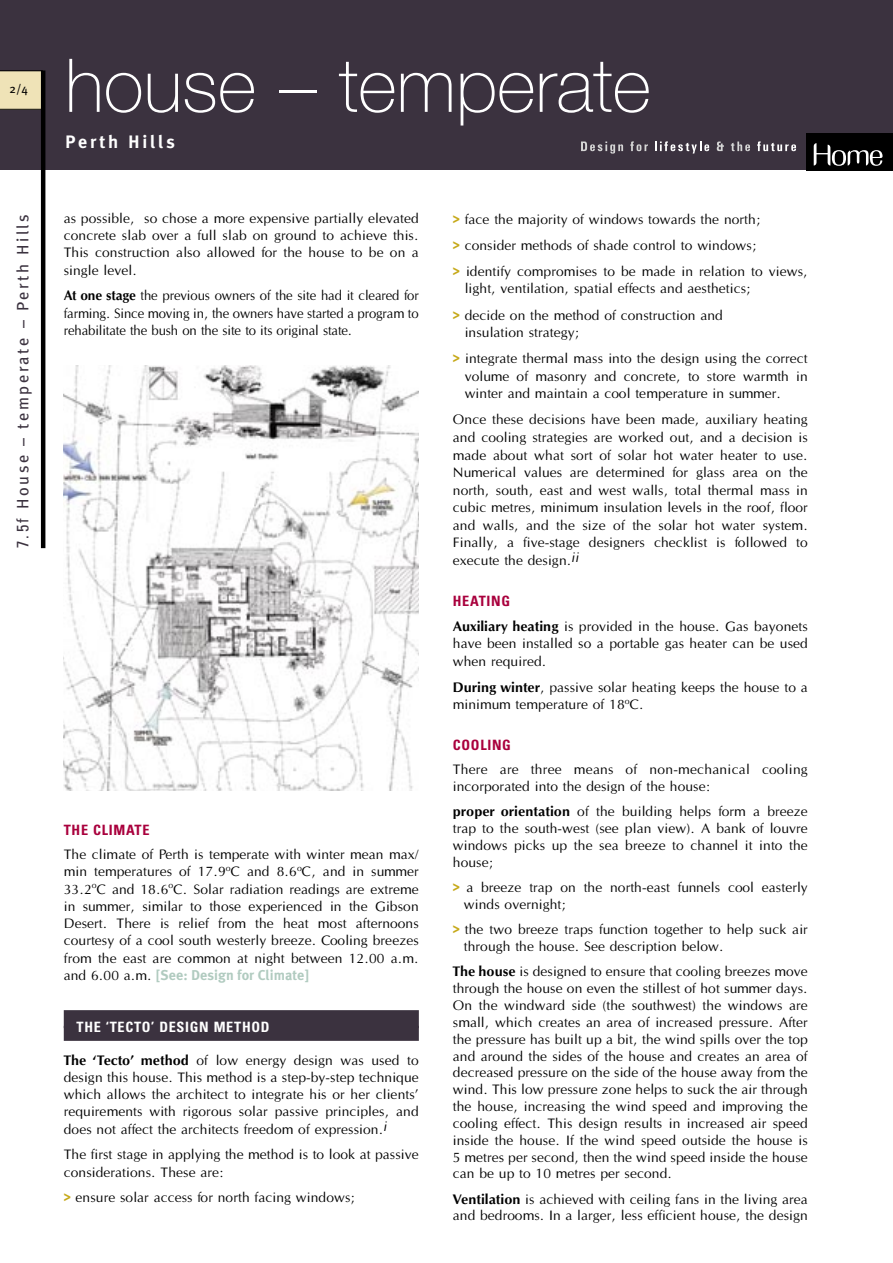
<style>
.page{position:relative;width:893px;height:1263px;background:#fff}
.page>*{position:absolute;margin:0;border:0;box-sizing:border-box;transform-origin:0 0}
.t1{font:100 74.25px "Helvetica Neue";color:#fff}
.t2{font:700 18px "Meta Plus";letter-spacing:.15em;color:#fff}
.t3{font:16.5px "Meta Plus";letter-spacing:.15em;color:#3b323f}
.para_2{font:14.25px/16.8px "Optane";color:#000;text-align:justify}
.para_2-2{font:14.25px/17.2px "Optane";color:#000;text-align:justify;scale:.95 1}
.head1{font:700 condensed 14.25px "Univers";letter-spacing:.05em;color:#fff}
.head2_2{font:700 condensed 14.25px "Univers";letter-spacing:.05em;color:#a9003d}
.para_2-3{font:700 condensed 14.25px "Univers";letter-spacing:.05em;color:#a9003d}
.t4{font:12px "Meta Plus";color:#000}
.s1{font-family:"Univers";font-stretch:condensed}
.s2{font-family:"Optus T";font-weight:500}
.s3{font-family:"Meta Plus";font-weight:700;color:#b1cbc0}
.s4{font-family:"Optus T";font-weight:500;color:#c6a919}
</style>
<div class="page">
<div style="left:0;top:0;width:893px;height:170px;background:#3b323f"></div>
<div style="left:806px;top:134px;width:87px;height:36px;background:#000"></div>
<svg style="left:581px;top:141px;width:42px;height:13px"></svg>
<svg style="left:630px;top:141px;width:18px;height:10px"></svg>
<svg style="left:655px;top:141px;width:54px;height:13px"></svg>
<svg style="left:717px;top:141px;width:7px;height:10px"></svg>
<svg style="left:731px;top:141px;width:19px;height:10px"></svg>
<svg style="left:757px;top:141px;width:39px;height:10px"></svg>
<svg style="left:814px;top:143px;width:69px;height:23px"></svg>
<svg style="left:0;top:70px;width:41px;height:40px;background:#e1d5ac"></svg>
<hr style="left:41px;top:70px;width:4px;height:478px;background:#000">
<div style="left:64px;top:1010px;width:355px;height:18px;background:#3b323f"></div>
<div style="left:64px;top:1026px;width:355px;height:15px;background:#3b323f"></div>
<img style="left:64px;top:366px;width:355px;height:424px">
<p class="t4" style="left:10px;top:82px;width:20px">2/4</p>
<p class="t3" style="left:13px;top:548px;width:336px;rotate:-90deg"><span class="s1">7.5f</span> House – temperate – Perth Hills</p>
<p class="t1" style="left:65px;top:43px;width:587px">house – temperate</p>
<p class="t2" style="left:65px;top:131px;width:111px">Perth Hills</p>
<p class="para_2" style="left:64px;top:210px;width:357px;line-height:17.2px">as possible, so chose a more expensive partially elevated concrete slab over a full slab on ground to achieve this.<br>This construction also allowed for the house to be on a single level.</p>
<p class="para_2-2" style="left:64px;top:288px;width:375px"><span class="s2">At one stage</span> the previous owners of the site had it cleared for farming. Since moving in, the owners have started a program to rehabilitate the bush on the site to its original state.</p>
<p class="para_2-3" style="left:64px;top:821px;width:87px">THE CLIMATE</p>
<p class="para_2" style="left:64px;top:846px;width:357px;line-height:17.2px">The climate of Perth is temperate with winter mean max/ min temperatures of 17.9<sup>o</sup>C and 8.6<sup>o</sup>C, and in summer 33.2<sup>o</sup>C and 18.6<sup>o</sup>C. Solar radiation readings are extreme in summer, similar to those experienced in the Gibson Desert. There is relief from the heat most afternoons courtesy of a cool south westerly breeze. Cooling breezes from the east are common at night between 12.00 a.m. and 6.00 a.m. <span class="s3">[See: Design for Climate]</span></p>
<p class="head1" style="left:77px;top:1018px;width:194px">THE ‘TECTO’ DESIGN METHOD</p>
<p class="para_2" style="left:64px;top:1052px;width:357px;line-height:17.2px"><span class="s2">The ‘Tecto’ method</span> of low energy design was used to design this house. This method is a step-by-step technique which allows the architect to integrate his or her clients’ requirements with rigorous solar passive principles, and does not affect the architects freedom of expression.<sup>i</sup></p>
<p class="para_2" style="left:64px;top:1147px;width:357px;line-height:17.2px">The first stage in applying the method is to look at passive considerations. These are:</p>
<p class="para_2" style="left:64px;top:1190px;width:293px"><span class="s4">&gt;</span> ensure solar access for north facing windows;</p>
<p class="para_2" style="left:453px;top:211px;width:309px"><span class="s4">&gt;</span> face the majority of windows towards the north;</p>
<p class="para_2" style="left:453px;top:237px;width:305px"><span class="s4">&gt;</span> consider methods of shade control to windows;</p>
<p class="para_2" style="left:465px;top:263px;width:345px;line-height:17.5px;text-indent:-12px"><span class="s4">&gt;</span> identify compromises to be made in relation to views, light, ventilation, spatial effects and aesthetics;</p>
<p class="para_2" style="left:465px;top:307px;width:260px;line-height:17.5px;text-indent:-12px"><span class="s4">&gt;</span> decide on the method of construction and insulation strategy;</p>
<p class="para_2" style="left:465px;top:350px;width:345px;line-height:17.5px;text-indent:-12px"><span class="s4">&gt;</span> integrate thermal mass into the design using the correct volume of masonry and concrete, to store warmth in winter and maintain a cool temperature in summer.</p>
<p class="para_2" style="left:453px;top:412px;width:357px;line-height:17.5px">Once these decisions have been made, auxiliary heating and cooling strategies are worked out, and a decision is made about what sort of solar hot water heater to use.<br>Numerical values are determined for glass area on the north, south, east and west walls, total thermal mass in cubic metres, minimum insulation levels in the roof, floor and walls, and the size of the solar hot water system.<br>Finally, a five-stage designers checklist is followed to execute the design.<sup>ii</sup></p>
<p class="head2_2" style="left:453px;top:592px;width:59px">HEATING</p>
<p class="para_2" style="left:453px;top:618px;width:357px;line-height:17.5px"><span class="s2">Auxiliary heating</span> is provided in the house. Gas bayonets have been installed so a portable gas heater can be used when required.</p>
<p class="para_2" style="left:453px;top:679px;width:357px;line-height:17.5px"><span class="s2">During winter</span>, passive solar heating keeps the house to a minimum temperature of 18<sup>o</sup>C.</p>
<p class="head2_2" style="left:453px;top:737px;width:60px">COOLING</p>
<p class="para_2" style="left:453px;top:762px;width:357px">There are three means of non-mechanical cooling incorporated into the design of the house:</p>
<p class="para_2" style="left:453px;top:804px;width:357px"><span class="s2">proper orientation</span> of the building helps form a breeze trap to the south-west (see plan view). A bank of louvre windows picks up the sea breeze to channel it into the house;</p>
<p class="para_2" style="left:464px;top:880px;width:346px;text-indent:-11px"><span class="s4">&gt;</span> a breeze trap on the north-east funnels cool easterly winds overnight;</p>
<p class="para_2" style="left:464px;top:922px;width:345px;text-indent:-11px"><span class="s4">&gt;</span> the two breeze traps function together to help suck air through the house. See description below.</p>
<p class="para_2" style="left:453px;top:964px;width:357px"><span class="s2">The house</span> is designed to ensure that cooling breezes move through the house on even the stillest of hot summer days.<br>On the windward side (the southwest) the windows are small, which creates an area of increased pressure. After the pressure has built up a bit, the wind spills over the top and around the sides of the house and creates an area of decreased pressure on the side of the house away from the wind. This low pressure zone helps to suck the air through the house, increasing the wind speed and improving the cooling effect. This design results in increased air speed inside the house. If the wind speed outside the house is 5 metres per second, then the wind speed inside the house can be up to 10 metres per second.</p>
<p class="para_2" style="left:453px;top:1191px;width:357px"><span class="s2">Ventilation</span> is achieved with ceiling fans in the living area and bedrooms. In a larger, less efficient house, the design</p>
</div>
